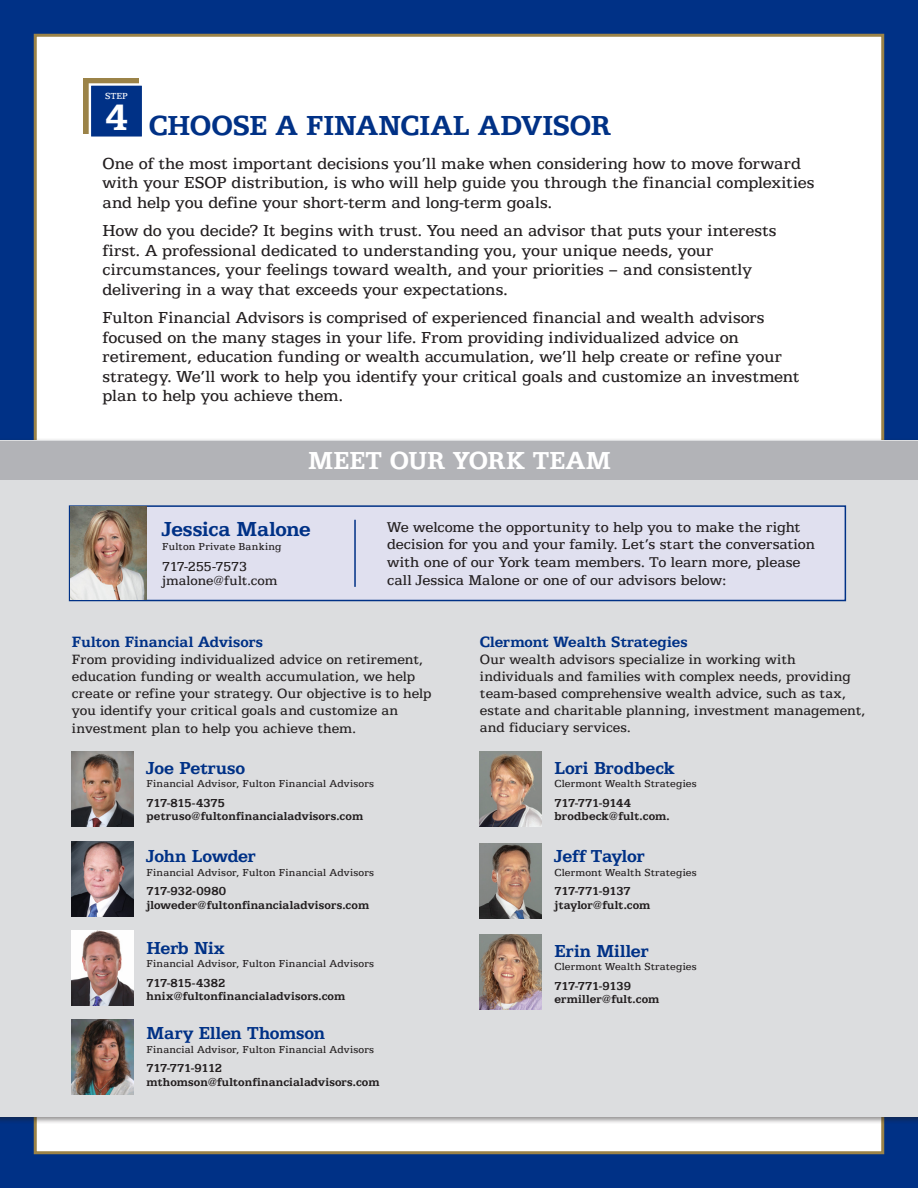
<style>
.page{position:relative;width:918px;height:1188px;background:#003186}
.page>*{position:absolute;margin:0;border:0;box-sizing:border-box;transform-origin:0 0}
.t1{font:700 38.1px "ATF Antique";color:#fff}
.t2{font:700 28.5px "ATF Antique";color:#003186}
.t3{font:700 25.5px "ATF Antique";color:#fff}
.t4{font:700 21px "ATF Antique";letter-spacing:-.01em;color:#003186}
.t5{font:700 18px "ATF Antique";letter-spacing:-.005em;color:#003186}
.t6{font:16.5px/19.5px "ATF Antique";letter-spacing:-.005em;color:#231f20}
.t7{font:700 15.45px "ATF Antique";letter-spacing:.005em;color:#003186}
.t8{font:14.7px/17.7px "ATF Antique";letter-spacing:-.005em;color:#231f20}
.t9{font:13.95px/17px "ATF Antique";letter-spacing:.005em;color:#231f20}
.t10{font:13.5px "ATF Antique";letter-spacing:-.005em;color:#231f20}
.t11{font:700 12px "ATF Antique";letter-spacing:.01em;color:#231f20}
.t12{font:700 12px "ATF Antique";letter-spacing:-.03em;color:#231f20}
.t13{font:10.5px "ATF Antique";letter-spacing:.02em;color:#231f20}
.t14{font:9.15px "ATF Antique";color:#fff}
</style>
<div class="page">
<div style="left:34px;top:34px;width:850px;height:1120px;background:#fff;border:3px solid #9b8348"></div>
<div style="left:0;top:441px;width:918px;height:676px;background:#dcdddf"></div>
<div style="left:0;top:441px;width:918px;height:38px;background:#b2b3b7"></div>
<div style="left:69px;top:505px;width:777px;height:96px;background:#e0e0ef;border:2px solid #003186"></div>
<div style="left:83px;top:78px;width:56px;height:55px;background:#9b8348"></div>
<div style="left:89px;top:83px;width:55px;height:56px;background:#003186;border:2px solid #fff"></div>
<img style="left:70px;top:507px;width:76px;height:93px">
<img style="left:480px;top:843px;width:61px;height:75px">
<img style="left:72px;top:841px;width:61px;height:75px">
<img style="left:72px;top:930px;width:61px;height:75px">
<img style="left:72px;top:752px;width:61px;height:75px">
<img style="left:480px;top:934px;width:61px;height:75px">
<img style="left:480px;top:752px;width:61px;height:75px">
<img style="left:72px;top:1019px;width:61px;height:75px">
<hr style="left:354px;top:520px;width:2px;height:67px;background:#003186">
<p class="t14" style="left:105px;top:91px;width:24px">STEP</p>
<p class="t1" style="left:105px;top:96px;width:25px">4</p>
<p class="t2" style="left:149px;top:109px;width:464px">CHOOSE A FINANCIAL ADVISOR</p>
<p class="t6" style="left:103px;top:154px;width:713px">One of the most important decisions you’ll make when considering how to move forward with your ESOP distribution, is who will help guide you through the financial complexities and help you define your short-term and long-term goals.</p>
<p class="t6" style="left:103px;top:221px;width:675px">How do you decide? It begins with trust. You need an advisor that puts your interests first. A professional dedicated to understanding you, your unique needs, your circumstances, your feelings toward wealth, and your priorities – and consistently delivering in a way that exceeds your expectations.</p>
<p class="t6" style="left:103px;top:308px;width:699px">Fulton Financial Advisors is comprised of experienced financial and wealth advisors focused on the many stages in your life. From providing individualized advice on retirement, education funding or wealth accumulation, we’ll help create or refine your strategy. We’ll work to help you identify your critical goals and customize an investment plan to help you achieve them.</p>
<p class="t3" style="left:308px;top:446px;width:304px">MEET OUR YORK TEAM</p>
<p class="t4" style="left:162px;top:517px;width:150px">Jessica Malone</p>
<p class="t13" style="left:162px;top:540px;width:121px">Fulton Private Banking</p>
<p class="t10" style="left:162px;top:559px;width:87px">717-255-7573</p>
<p class="t10" style="left:162px;top:573px;width:117px">jmalone@fult.com</p>
<p class="t8" style="left:387px;top:518px;width:429px">We welcome the opportunity to help you to make the right decision for you and your family. Let’s start the conversation with one of our York team members. To learn more, please call Jessica Malone or one of our advisors below:</p>
<p class="t7" style="left:72px;top:633px;width:192px">Fulton Financial Advisors</p>
<p class="t9" style="left:72px;top:651px;width:361px">From providing individualized advice on retirement, education funding or wealth accumulation, we help create or refine your strategy. Our objective is to help you identify your critical goals and customize an</p>
<p class="t9" style="left:72px;top:720px;width:285px">investment plan to help you achieve them.</p>
<p class="t5" style="left:147px;top:758px;width:100px">Joe Petruso</p>
<p class="t13" style="left:147px;top:778px;width:229px">Financial Advisor, Fulton Financial Advisors</p>
<p class="t12" style="left:147px;top:796px;width:80px">717-815-4375</p>
<p class="t11" style="left:147px;top:810px;width:218px">petruso@fultonfinancialadvisors.com</p>
<p class="t5" style="left:147px;top:846px;width:111px">John Lowder</p>
<p class="t13" style="left:147px;top:867px;width:229px">Financial Advisor, Fulton Financial Advisors</p>
<p class="t11" style="left:147px;top:885px;width:81px">717-932-0980</p>
<p class="t11" style="left:147px;top:898px;width:224px">jloweder@fultonfinancialadvisors.com</p>
<p class="t5" style="left:147px;top:938px;width:80px">Herb Nix</p>
<p class="t13" style="left:147px;top:958px;width:229px">Financial Advisor, Fulton Financial Advisors</p>
<p class="t12" style="left:147px;top:976px;width:80px">717-815-4382</p>
<p class="t11" style="left:147px;top:990px;width:200px">hnix@fultonfinancialadvisors.com</p>
<p class="t5" style="left:147px;top:1023px;width:180px">Mary Ellen Thomson</p>
<p class="t13" style="left:147px;top:1044px;width:229px">Financial Advisor, Fulton Financial Advisors</p>
<p class="t12" style="left:147px;top:1062px;width:77px">717-771-9112</p>
<p class="t11" style="left:147px;top:1075px;width:235px">mthomson@fultonfinancialadvisors.com</p>
<p class="t7" style="left:480px;top:633px;width:209px">Clermont Wealth Strategies</p>
<p class="t9" style="left:480px;top:651px;width:387px">Our wealth advisors specialize in working with individuals and families with complex needs, providing team-based comprehensive wealth advice, such as tax, estate and charitable planning, investment management, and fiduciary services.</p>
<p class="t5" style="left:555px;top:758px;width:122px">Lori Brodbeck</p>
<p class="t13" style="left:555px;top:778px;width:144px">Clermont Wealth Strategies</p>
<p class="t12" style="left:555px;top:796px;width:78px">717-771-9144</p>
<p class="t11" style="left:555px;top:810px;width:117px">brodbeck@fult.com.</p>
<p class="t5" style="left:555px;top:846px;width:92px">Jeff Taylor</p>
<p class="t13" style="left:555px;top:867px;width:144px">Clermont Wealth Strategies</p>
<p class="t12" style="left:555px;top:885px;width:78px">717-771-9137</p>
<p class="t11" style="left:555px;top:898px;width:97px">jtaylor@fult.com</p>
<p class="t5" style="left:555px;top:941px;width:96px">Erin Miller</p>
<p class="t13" style="left:555px;top:961px;width:144px">Clermont Wealth Strategies</p>
<p class="t12" style="left:555px;top:979px;width:78px">717-771-9139</p>
<p class="t11" style="left:555px;top:993px;width:106px">ermiller@fult.com</p>
</div>
